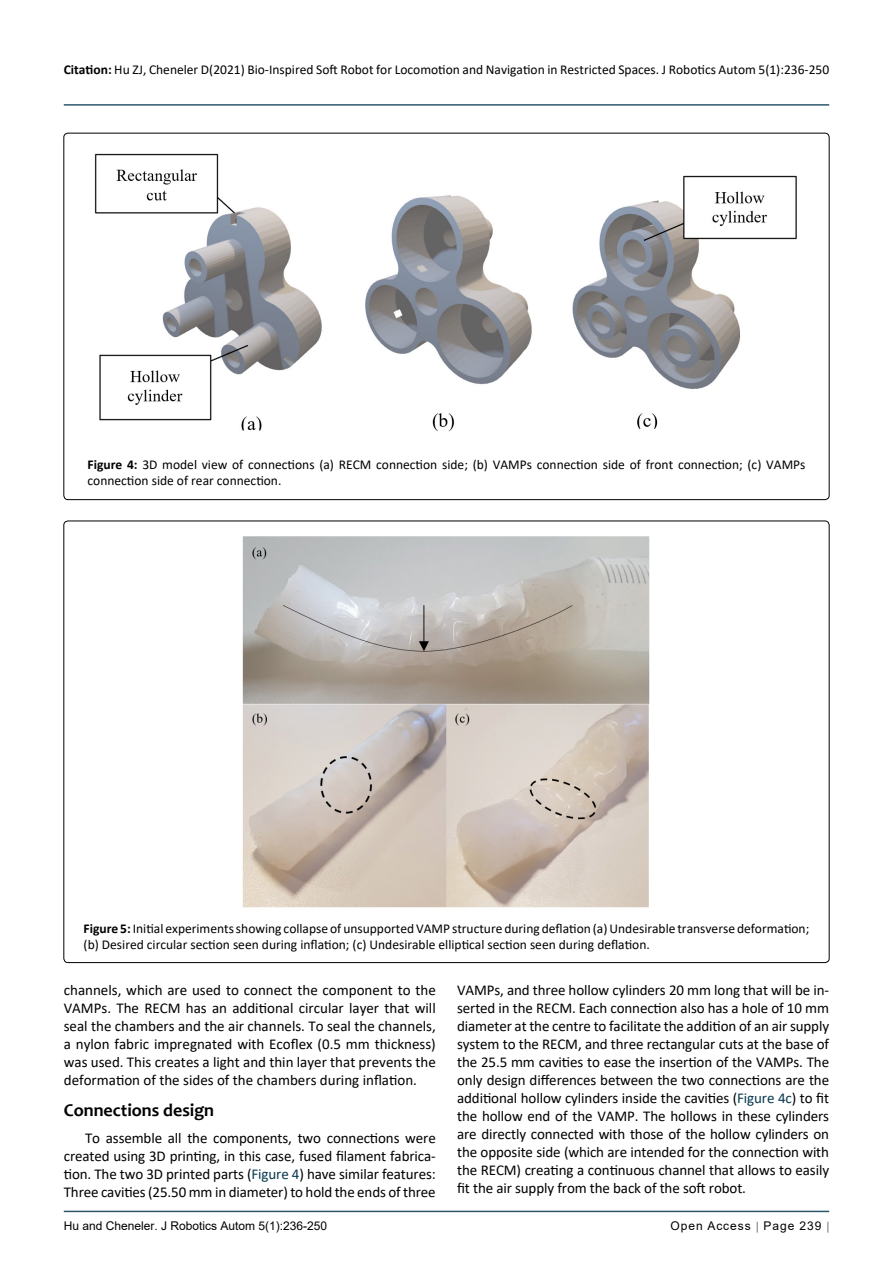
<style>
.page{position:relative;width:893px;height:1263px;background:#fff}
.page>*{position:absolute;margin:0;border:0;box-sizing:border-box;transform-origin:0 0}
.t1{font:700 18px "Candara";color:#000}
.t2{font:15px/18px "Calibri";letter-spacing:-.01em;color:#000;text-align:justify}
.t3{font:13.5px/16.2px "Calibri";color:#000}
.t4{font:12px "Arial";color:#000}
.t5{font:12px "Arial";letter-spacing:.08em;color:#000}
.s1{font-weight:700}
.s2{color:#073950}
</style>
<div class="page">
<hr style="left:64px;top:1211px;width:765px;height:1px;background:#073950">
<hr style="left:64px;top:104px;width:765px;height:2px;background:#073950">
<img style="left:94px;top:153px;width:703px;height:279px">
<img style="left:242px;top:536px;width:408px;height:372px">
<p class="t3" style="left:64px;top:61px;width:767px"><span class="s1">Citation:</span> Hu ZJ, Cheneler D(2021) Bio-Inspired Soft Robot for Locomotion and Navigation in Restricted Spaces. J Robotics Autom 5(1):236-250</p>
<p class="t3" style="left:88px;top:456px;width:719px"><span class="s1">Figure 4:</span> 3D model view of connections (a) RECM connection side; (b) VAMPs connection side of front connection; (c) VAMPs connection side of rear connection.</p>
<p class="t3" style="left:84px;top:920px;width:727px"><span class="s1">Figure 5:</span> Initial experiments showing collapse of unsupported VAMP structure during deflation (a) Undesirable transverse deformation; (b) Desired circular section seen during inflation; (c) Undesirable elliptical section seen during deflation.</p>
<p class="t2" style="left:64px;top:981px;width:374px">channels, which are used to connect the component to the VAMPs. The RECM has an additional circular layer that will seal the chambers and the air channels. To seal the channels, a nylon fabric impregnated with Ecoflex (0.5 mm thickness) was used. This creates a light and thin layer that prevents the deformation of the sides of the chambers during inflation.</p>
<p class="t1" style="left:64px;top:1099px;width:152px">Connections design</p>
<p class="t2" style="left:64px;top:1128px;width:373px;text-indent:21px">To assemble all the components, two connections were created using 3D printing, in this case, fused filament fabrica&shy;tion. The two 3D printed parts (<span class="s2">Figure 4</span>) have similar features:<br>Three cavities (25.50 mm in diameter) to hold the ends of three</p>
<p class="t2" style="left:457px;top:981px;width:374px">VAMPs, and three hollow cylinders 20 mm long that will be in&shy;serted in the RECM. Each connection also has a hole of 10 mm diameter at the centre to facilitate the addition of an air supply system to the RECM, and three rectangular cuts at the base of the 25.5 mm cavities to ease the insertion of the VAMPs. The only design differences between the two connections are the additional hollow cylinders inside the cavities (<span class="s2">Figure 4c</span>) to fit the hollow end of the VAMP. The hollows in these cylinders are directly connected with those of the hollow cylinders on the opposite side (which are intended for the connection with the RECM) creating a continuous channel that allows to easily fit the air supply from the back of the soft robot.</p>
<p class="t4" style="left:64px;top:1217px;width:265px">Hu and Cheneler. J Robotics Autom 5(1):236-250</p>
<p class="t5" style="left:670px;top:1217px;width:152px">Open Access Page 239</p>
</div>
